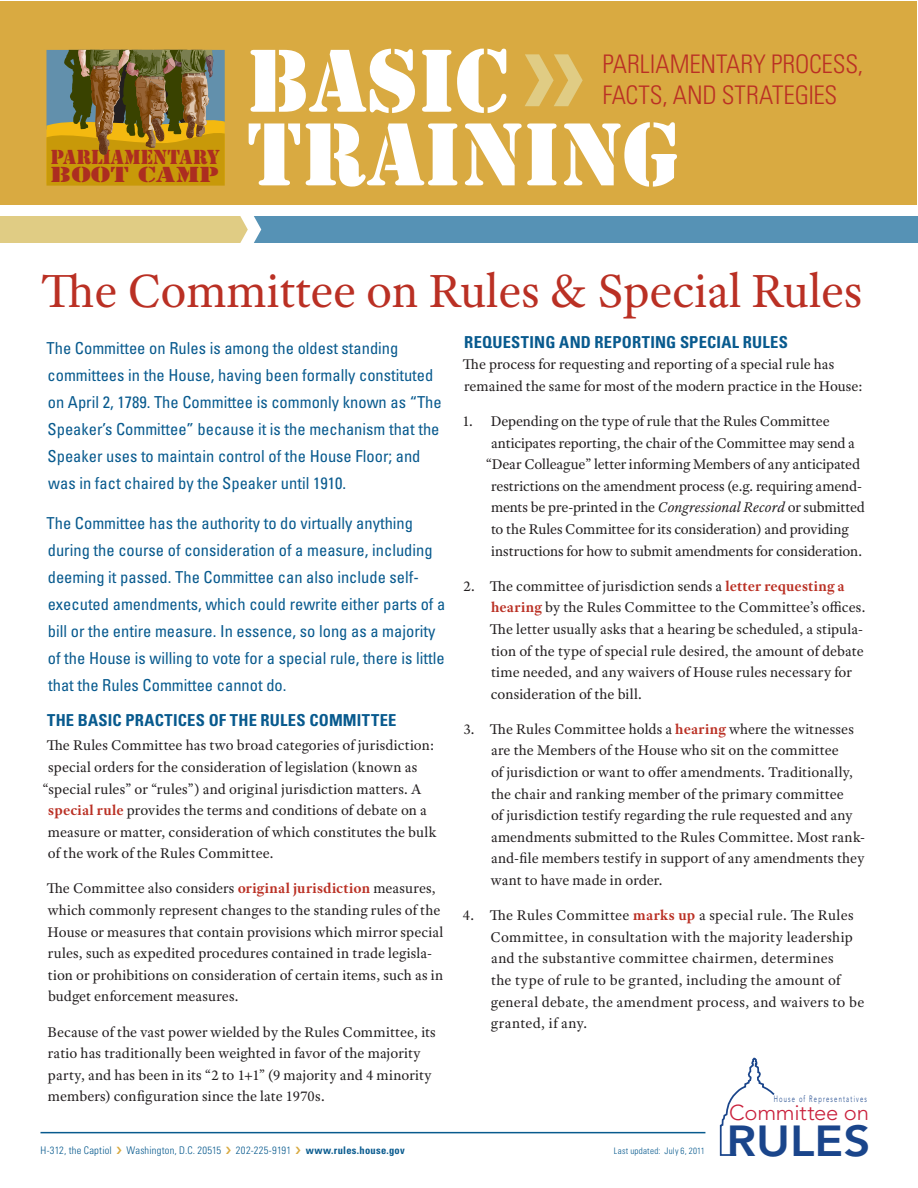
<style>
.page{position:relative;width:918px;height:1188px;background:#fff}
.page>*{position:absolute;margin:0;border:0;box-sizing:border-box;transform-origin:0 0}
.t1{font:92.85px "Stencil";color:#fff}
.t2{font:49.5px "Adobe Text Pro";letter-spacing:-.005em;color:#ba3024}
.t3{font:800 43.05px "Avenir";color:#1a458b;scale:1.09 1}
.t4{font:300 condensed 25.65px "Univers LT Std";letter-spacing:-.01em;color:#ba3024}
.t5{font:300 21.45px "Avenir";letter-spacing:-.01em;color:#c91f3b}
.t6{font:20.25px "Stencil Std";color:#ac2d20;scale:1.36 1}
.t7{font:18.9px "Stencil Std";color:#ac2d20}
.t8{font:condensed 16.5px/27px "Univers LT Std";color:#085a8e}
.t9{font:700 condensed 16.5px "Univers LT Std";letter-spacing:.01em;color:#085a8e}
.t10{font:15px/21.6px "Adobe Text Pro";letter-spacing:.005em;color:#231f20}
.t11{font:15px "Adobe Text Pro";letter-spacing:-.015em;color:#231f20}
.t12{font:300 condensed 10.5px "Univers LT Std";letter-spacing:.02em;color:#085a8e}
.t13{font:700 condensed 10.5px "Univers LT Std";color:#085a8e}
.t14{font:300 9.15px "Avenir";letter-spacing:.205em;color:#1a458b;scale:.64 1}
.t15{font:300 condensed 9px "Univers LT Std";letter-spacing:.02em;color:#085a8e}
.s1{font-weight:700;color:#ba3024}
.s2{font-style:italic}
</style>
<div class="page">
<div style="left:254px;top:216px;width:664px;height:27px;background:#5692b5"></div>
<div style="left:0;top:216px;width:248px;height:27px;background:#e0cc84"></div>
<div style="left:1px;top:1px;width:916px;height:203px;background:#d9aa41"></div>
<svg style="left:46px;top:50px;width:179px;height:136px;background:#957e2f"></svg>
<hr style="left:40px;top:1132px;width:665px;height:1px;background:#085a8e">
<svg style="left:720px;top:1058px;width:55px;height:98px"></svg>
<svg style="left:525px;top:54px;width:58px;height:52px"></svg>
<p class="t7" style="left:51px;top:145px;width:170px">PARLIAMENTARY</p>
<h3 class="t6" style="left:51px;top:161px;width:126px">BOOT CAMP</h3>
<h1 class="t1" style="left:247px;top:27px;width:264px">BASIC</h1>
<h3 class="t4" style="left:602px;top:48px;width:262px">PARLIAMENTARY PROCESS,</h3>
<h3 class="t4" style="left:602px;top:79px;width:236px">FACTS, AND STRATEGIES</h3>
<h1 class="t1" style="left:247px;top:101px;width:435px">TRAINING</h1>
<h2 class="t2" style="left:40px;top:259px;width:824px">The Committee on Rules &amp; Special Rules</h2>
<p class="t8" style="left:47px;top:334px;width:397px">The Committee on Rules is among the oldest standing committees in the House, having been formally constituted on April 2, 1789. The Committee is commonly known as “The Speaker’s Committee” because it is the mechanism that the Speaker uses to maintain control of the House Floor; and was in fact chaired by the Speaker until 1910.</p>
<p class="t8" style="left:47px;top:510px;width:400px">The Committee has the authority to do virtually anything during the course of consideration of a measure, including deeming it passed. The Committee can also include self&shy;executed amendments, which could rewrite either parts of a bill or the entire measure. In essence, so long as a majority of the House is willing to vote for a special rule, there is little that the Rules Committee cannot do.</p>
<p class="t9" style="left:47px;top:710px;width:351px">THE BASIC PRACTICES OF THE RULES COMMITTEE</p>
<p class="t10" style="left:46px;top:734px;width:390px">The Rules Committee has two broad categories of jurisdiction:</p>
<p class="t10" style="left:48px;top:756px;width:370px">special orders for the consideration of legislation (known as</p>
<p class="t10" style="left:43px;top:778px;width:380px">“special rules” or “rules”) and original jurisdiction matters. A</p>
<p class="t10" style="left:48px;top:799px;width:380px"><span class="s1">special rule</span> provides the terms and conditions of debate on a</p>
<p class="t10" style="left:48px;top:821px;width:390px">measure or matter, consideration of which constitutes the bulk</p>
<p class="t10" style="left:48px;top:842px;width:227px">of the work of the Rules Committee.</p>
<p class="t10" style="left:46px;top:878px;width:398px">The Committee also considers <span class="s1">original jurisdiction</span> measures, which commonly represent changes to the standing rules of the House or measures that contain provisions which mirror special rules, such as expedited procedures contained in trade legisla&shy;tion or prohibitions on consideration of certain items, such as in budget enforcement measures.</p>
<p class="t10" style="left:48px;top:1021px;width:390px">Because of the vast power wielded by the Rules Committee, its ratio has traditionally been weighted in favor of the majority party, and has been in its “2 to 1+1” (9 majority and 4 minority members) configuration since the late 1970s.</p>
<p class="t9" style="left:464px;top:332px;width:325px">REQUESTING AND REPORTING SPECIAL RULES</p>
<p class="t10" style="left:463px;top:353px;width:402px">The process for requesting and reporting of a special rule has remained the same for most of the modern practice in the House:</p>
<p class="t10" style="left:462px;top:410px;width:369px">1. Depending on the type of rule that the Rules Committee</p>
<p class="t10" style="left:491px;top:432px;width:365px">anticipates reporting, the chair of the Committee may send a</p>
<p class="t10" style="left:486px;top:453px;width:376px">“Dear Colleague” letter informing Members of any anticipated</p>
<p class="t10" style="left:491px;top:475px;width:372px">restrictions on the amendment process (e.g. requiring amend-</p>
<p class="t10" style="left:491px;top:497px;width:375px">ments be pre-printed in the <span class="s2">Congressional Record</span> or submitted</p>
<p class="t10" style="left:491px;top:518px;width:359px">to the Rules Committee for its consideration) and providing</p>
<p class="t11" style="left:491px;top:541px;width:372px">instructions for how to submit amendments for consideration.</p>
<p class="t10" style="left:490px;top:575px;width:377px;text-indent:-26px">2 . The committee of jurisdiction sends a <span class="s1">letter requesting a hearing</span> by the Rules Committee to the Committee’s offices.<br>The letter usually asks that a hearing be scheduled, a stipula&shy;tion of the type of special rule desired, the amount of debate time needed, and any waivers of House rules necessary for consideration of the bill.</p>
<p class="t10" style="left:491px;top:718px;width:376px;text-indent:-27px">3. The Rules Committee holds a <span class="s1">hearing</span> where the witnesses are the Members of the House who sit on the committee<br>of jurisdiction or want to offer amendments. Traditionally, the chair and ranking member of the primary committee<br>of jurisdiction testify regarding the rule requested and any amendments submitted to the Rules Committee. Most rank&shy;and-file members testify in support of any amendments they want to have made in order.</p>
<p class="t10" style="left:490px;top:904px;width:376px;text-indent:-28px">4. The Rules Committee <span class="s1">marks up</span> a special rule. The Rules Committee, in consultation with the majority leadership and the substantive committee chairmen, determines<br>the type of rule to be granted, including the amount of general debate, the amendment process, and waivers to be granted, if any.</p>
<p class="t14" style="left:774px;top:1094px;width:147px">House of Representatives</p>
<h3 class="t5" style="left:729px;top:1100px;width:141px">Committee on</h3>
<h3 class="t3" style="left:727px;top:1115px;width:134px">RULES</h3>
<p class="t12" style="left:40px;top:1144px;width:73px">H-312, THE CAPTIOL</p>
<p class="t12" style="left:127px;top:1144px;width:96px">WASHINGTON, D.C. 20515</p>
<p class="t12" style="left:236px;top:1144px;width:57px">202-225-9191</p>
<p class="t13" style="left:306px;top:1143px;width:101px">WWW.RULES.HOUSE.GOV</p>
<p class="t15" style="left:614px;top:1145px;width:93px">LAST UPDATED: JULY 6, 2011</p>
</div>
